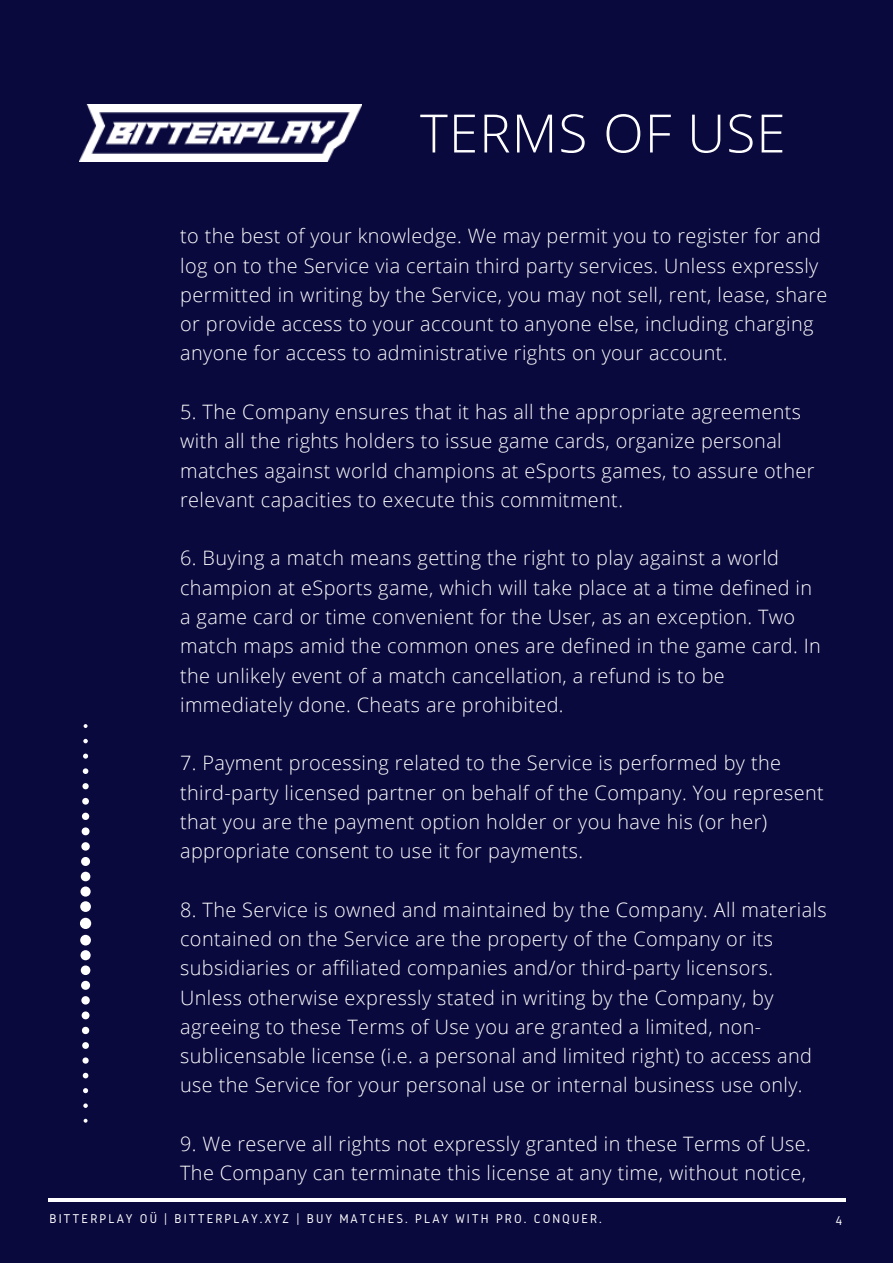
<style>
.page{position:relative;width:893px;height:1263px;background:#0a093e}
.page>*{position:absolute;margin:0;border:0;box-sizing:border-box;transform-origin:0 0}
.t1{font:300 52.95px "Open Sans";letter-spacing:.02em;color:#fff}
.t2{font:300 19.8px/29.2px "Open Sans";letter-spacing:.02em;color:#fff}
.t3{font:13.2px "Gidole";letter-spacing:.15em;color:#fff}
</style>
<div class="page">
<hr style="left:48px;top:1198px;width:798px;height:3px;background:#fff">
<div style="left:80px;top:918px;width:11px;height:11px;background:#fff;border-radius:50%"></div>
<div style="left:80px;top:935px;width:11px;height:10px;background:#fff;border-radius:50%"></div>
<div style="left:81px;top:950px;width:10px;height:10px;background:#fff;border-radius:50%"></div>
<svg style="left:81px;top:965px;width:9px;height:10px"></svg>
<svg style="left:81px;top:981px;width:9px;height:9px"></svg>
<div style="left:81px;top:996px;width:9px;height:8px;background:#fff;border-radius:50%"></div>
<div style="left:82px;top:1011px;width:8px;height:8px;background:#fff;border-radius:50%"></div>
<svg style="left:82px;top:1027px;width:7px;height:7px"></svg>
<svg style="left:82px;top:1042px;width:7px;height:7px"></svg>
<svg style="left:82px;top:1057px;width:7px;height:7px"></svg>
<svg style="left:83px;top:1073px;width:5px;height:5px"></svg>
<svg style="left:83px;top:1088px;width:5px;height:5px"></svg>
<svg style="left:83px;top:1103px;width:5px;height:5px"></svg>
<svg style="left:84px;top:1119px;width:4px;height:4px"></svg>
<div style="left:80px;top:901px;width:11px;height:11px;background:#fff;border-radius:50%"></div>
<div style="left:81px;top:886px;width:10px;height:11px;background:#fff;border-radius:50%"></div>
<svg style="left:81px;top:872px;width:9px;height:9px"></svg>
<div style="left:81px;top:857px;width:9px;height:9px;background:#fff;border-radius:50%"></div>
<div style="left:81px;top:842px;width:9px;height:9px;background:#fff;border-radius:50%"></div>
<svg style="left:82px;top:827px;width:8px;height:8px"></svg>
<div style="left:82px;top:813px;width:7px;height:7px;background:#fff;border-radius:50%"></div>
<div style="left:82px;top:798px;width:7px;height:7px;background:#fff;border-radius:50%"></div>
<svg style="left:82px;top:783px;width:7px;height:6px"></svg>
<svg style="left:83px;top:768px;width:5px;height:6px"></svg>
<svg style="left:83px;top:754px;width:5px;height:5px"></svg>
<svg style="left:83px;top:739px;width:5px;height:4px"></svg>
<svg style="left:84px;top:724px;width:4px;height:4px"></svg>
<img style="left:80px;top:105px;width:281px;height:56px">
<h1 class="t1" style="left:420px;top:96px;width:367px">TERMS OF USE</h1>
<p class="t2" style="left:180px;top:221px;width:649px">to the best of your knowledge. We may permit you to register for and log on to the Service via certain third party services. Unless expressly permitted in writing by the Service, you may not sell, rent, lease, share or provide access to your account to anyone else, including charging anyone for access to administrative rights on your account.</p>
<p class="t2" style="left:180px;top:397px;width:636px">5. The Company ensures that it has all the appropriate agreements with all the rights holders to issue game cards, organize personal matches against world champions at eSports games, to assure other relevant capacities to execute this commitment.</p>
<p class="t2" style="left:180px;top:543px;width:642px">6. Buying a match means getting the right to play against a world champion at eSports game, which will take place at a time defined in a game card or time convenient for the User, as an exception. Two match maps amid the common ones are defined in the game card. In the unlikely event of a match cancellation, a refund is to be immediately done. Cheats are prohibited.</p>
<p class="t2" style="left:180px;top:748px;width:645px">7. Payment processing related to the Service is performed by the third-party licensed partner on behalf of the Company. You represent that you are the payment option holder or you have his (or her) appropriate consent to use it for payments.</p>
<p class="t2" style="left:180px;top:894px;width:648px">8. The Service is owned and maintained by the Company. All materials contained on the Service are the property of the Company or its subsidiaries or affiliated companies and/or third-party licensors.<br>Unless otherwise expressly stated in writing by the Company, by agreeing to these Terms of Use you are granted a limited, non&shy;sublicensable license (i.e. a personal and limited right) to access and use the Service for your personal use or internal business use only.</p>
<p class="t2" style="left:180px;top:1129px;width:632px">9. We reserve all rights not expressly granted in these Terms of Use.<br>The Company can terminate this license at any time, without notice,</p>
<p class="t3" style="left:50px;top:1212px;width:554px">BITTERPLAY OÜ | BITTERPLAY.XYZ | BUY MATCHES. PLAY WITH PRO. CONQUER.</p>
<p class="t3" style="left:836px;top:1213px;width:8px">4</p>
</div>
